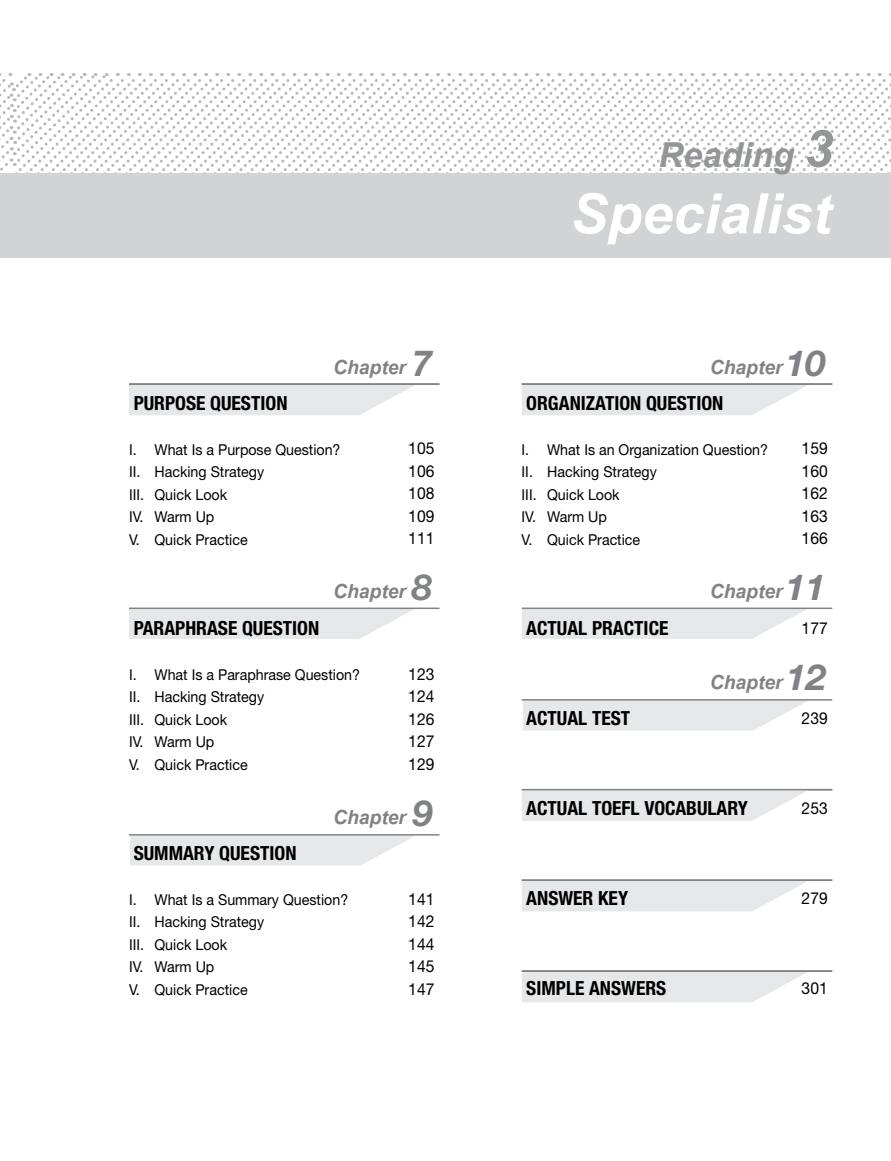
<style>
.page{position:relative;width:891px;height:1161px;background:#fff}
.page>*{position:absolute;margin:0;border:0;box-sizing:border-box;transform-origin:0 0}
.t1{font:italic 700 78px "Utsaah";color:#fff}
.t2{font:italic 700 48px "Utsaah";color:#939598}
.t3{font:italic 700 27px "Utsaah";color:#808285}
.t4{font:700 condensed 19.5px "Helvetica Neue LT Std";color:#000}
.t5{font:16.5px/22.5px "Helvetica Neue LT Std";letter-spacing:.01em;color:#000;text-align:justify;scale:.95 1}
.t6{font:15px/22.5px "Helvetica Neue LT Std";color:#000;scale:.95 1}
.s1{font-family:"Helvetica Neue LT Std";font-size:36px}
.s2{font-size:72px}
</style>
<div class="page">
<hr style="left:522px;top:970px;width:310px;height:2px;background:#808285">
<svg style="left:522px;top:972px;width:285px;height:30px;background:#e8e9ea"></svg>
<hr style="left:522px;top:879px;width:310px;height:2px;background:#808285">
<svg style="left:522px;top:881px;width:285px;height:30px;background:#e8e9ea"></svg>
<hr style="left:522px;top:789px;width:310px;height:1px;background:#808285">
<svg style="left:522px;top:791px;width:284px;height:30px;background:#e8e9ea"></svg>
<svg style="left:523px;top:701px;width:284px;height:30px;background:#e8e9ea"></svg>
<svg style="left:522px;top:609px;width:285px;height:30px;background:#e8e9ea"></svg>
<hr style="left:522px;top:383px;width:310px;height:2px;background:#808285">
<hr style="left:522px;top:608px;width:310px;height:1px;background:#808285">
<hr style="left:522px;top:699px;width:310px;height:2px;background:#808285">
<svg style="left:522px;top:385px;width:285px;height:30px;background:#e8e9ea"></svg>
<svg style="left:130px;top:836px;width:284px;height:30px;background:#e8e9ea"></svg>
<svg style="left:129px;top:609px;width:286px;height:30px;background:#e8e9ea"></svg>
<hr style="left:129px;top:383px;width:311px;height:2px;background:#808285">
<hr style="left:129px;top:608px;width:311px;height:1px;background:#808285">
<hr style="left:129px;top:834px;width:311px;height:2px;background:#808285">
<svg style="left:129px;top:385px;width:285px;height:30px;background:#e8e9ea"></svg>
<svg style="left:0;top:73px;width:891px;height:100px"></svg>
<div style="left:0;top:173px;width:891px;height:85px;background:#d1d3d4"></div>
<h3 class="t3" style="left:333px;top:352px;width:101px">Chapter <span class="s1">7</span></h3>
<h3 class="t4" style="left:134px;top:391px;width:155px">PURPOSE QUESTION</h3>
<p class="t6" style="left:129px;top:438px;width:224px">I. What Is a Purpose Question?<br>II. Hacking Strategy<br>III. Quick Look<br>IV. Warm Up<br>V. Quick Practice</p>
<p class="t5" style="left:408px;top:437px;width:29px">105<br>106<br>108<br>109<br>111</p>
<h3 class="t3" style="left:333px;top:576px;width:101px">Chapter <span class="s1">8</span></h3>
<h3 class="t4" style="left:134px;top:616px;width:187px">PARAPHRASE QUESTION</h3>
<p class="t6" style="left:129px;top:663px;width:245px">I. What Is a Paraphrase Question?<br>II. Hacking Strategy<br>III. Quick Look<br>IV. Warm Up<br>V. Quick Practice</p>
<p class="t5" style="left:408px;top:662px;width:29px">123<br>124<br>126<br>127<br>129</p>
<h3 class="t3" style="left:333px;top:802px;width:101px">Chapter <span class="s1">9</span></h3>
<h3 class="t4" style="left:134px;top:841px;width:164px">SUMMARY QUESTION</h3>
<p class="t6" style="left:129px;top:888px;width:232px">I. What Is a Summary Question?<br>II. Hacking Strategy<br>III. Quick Look<br>IV. Warm Up<br>V. Quick Practice</p>
<p class="t5" style="left:408px;top:887px;width:29px">141<br>142<br>144<br>145<br>147</p>
<h2 class="t2" style="left:659px;top:128px;width:176px">Reading <span class="s2">3</span></h2>
<h1 class="t1" style="left:570px;top:171px;width:262px">Specialist</h1>
<h3 class="t3" style="left:710px;top:352px;width:117px">Chapter<span class="s1">10</span></h3>
<h3 class="t4" style="left:526px;top:391px;width:199px">ORGANIZATION QUESTION</h3>
<p class="t6" style="left:522px;top:438px;width:261px">I. What Is an Organization Question?<br>II. Hacking Strategy<br>III. Quick Look<br>IV. Warm Up<br>V. Quick Practice</p>
<p class="t5" style="left:802px;top:437px;width:29px">159<br>160<br>162<br>163<br>166</p>
<h3 class="t4" style="left:526px;top:616px;width:144px">ACTUAL PRACTICE</h3>
<h3 class="t4" style="left:526px;top:706px;width:105px">ACTUAL TEST</h3>
<h3 class="t3" style="left:710px;top:576px;width:117px">Chapter<span class="s1">11</span></h3>
<p class="t5" style="left:802px;top:617px;width:29px">177</p>
<h3 class="t3" style="left:710px;top:667px;width:118px">Chapter<span class="s1">12</span></h3>
<p class="t5" style="left:802px;top:707px;width:29px">239</p>
<h3 class="t4" style="left:526px;top:796px;width:223px">ACTUAL TOEFL VOCABULARY</h3>
<p class="t5" style="left:802px;top:796px;width:29px">253</p>
<h3 class="t4" style="left:526px;top:886px;width:103px">ANSWER KEY</h3>
<p class="t5" style="left:802px;top:886px;width:29px">279</p>
<h3 class="t4" style="left:526px;top:976px;width:142px">SIMPLE ANSWERS</h3>
<p class="t5" style="left:802px;top:976px;width:29px">301</p>
</div>
